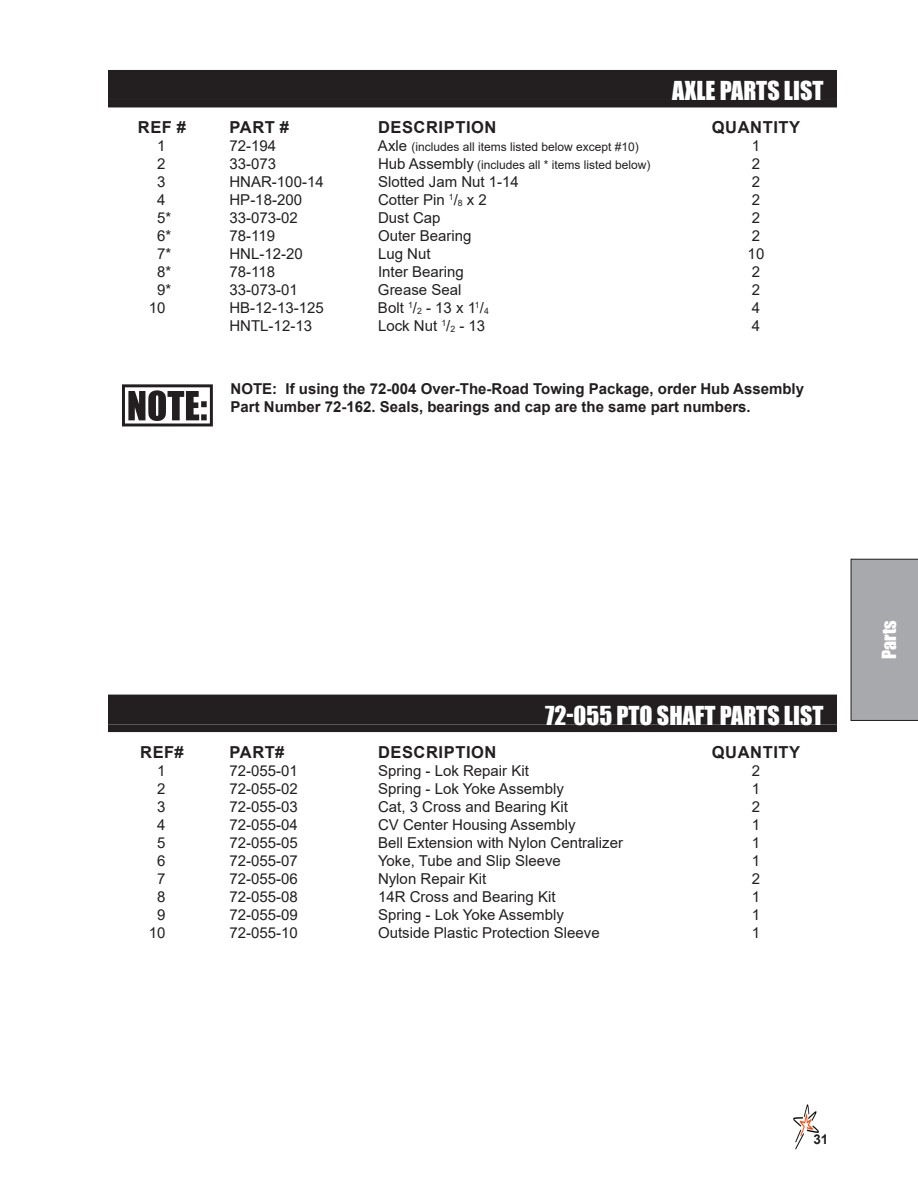
<style>
.page{position:relative;width:918px;height:1188px;background:#fff}
.page>*{position:absolute;margin:0;border:0;box-sizing:border-box;transform-origin:0 0}
.Header_Right{font:24px "Impact";color:#fff}
.t1{font:18px "Impact";color:#fff}
.Header_Parts_List{font:700 16.5px "Arial";letter-spacing:.035em;color:#231f20}
.Parts_List{font:15px "Arial";color:#231f20}
.Warning_Danger_Caution{font:700 15px/18px "Arial";color:#231f20}
.t2{font:700 13.5px "Arial";color:#231f20}
.Parts_List-2{font:12px "Arial";color:#231f20}
.s1{font-size:15px}
.s2{font-size:8.7px}
</style>
<div class="page">
<img style="left:793px;top:1104px;width:26px;height:46px">
<div style="left:811px;top:1133px;width:27px;height:8px;background:#fff"></div>
<div style="left:851px;top:559px;width:67px;height:162px;background:#a8a9ad"></div>
<div style="left:108px;top:70px;width:729px;height:30px;background:#231f20"></div>
<div style="left:108px;top:100px;width:729px;height:7px;background:#231f20"></div>
<div style="left:108px;top:695px;width:729px;height:30px;background:#231f20"></div>
<div style="left:108px;top:725px;width:729px;height:7px;background:#231f20"></div>
<svg style="left:128px;top:390px;width:79px;height:31px"></svg>
<div style="left:122px;top:384px;width:91px;height:42px;border:3px solid #231f20"></div>
<p class="Header_Right" style="left:672px;top:72px;width:153px">AXLE PARTS LIST</p>
<p class="Header_Parts_List" style="left:138px;top:116px;width:50px">REF #</p>
<p class="Header_Parts_List" style="left:230px;top:116px;width:61px">PART #</p>
<p class="Header_Parts_List" style="left:378px;top:116px;width:120px">DESCRIPTION</p>
<p class="Header_Parts_List" style="left:712px;top:116px;width:90px">QUANTITY</p>
<p class="Parts_List" style="left:157px;top:136px;width:10px">1</p>
<p class="Parts_List" style="left:229px;top:136px;width:48px">72-194</p>
<p class="Parts_List-2" style="left:378px;top:139px;width:262px"><span class="s1">Axle</span> (includes all items listed below except #10)</p>
<p class="Parts_List" style="left:752px;top:136px;width:10px">1</p>
<p class="Parts_List" style="left:157px;top:154px;width:10px">2</p>
<p class="Parts_List" style="left:230px;top:154px;width:48px">33-073</p>
<p class="Parts_List-2" style="left:378px;top:157px;width:274px"><span class="s1">Hub Assembly</span> (includes all * items listed below)</p>
<p class="Parts_List" style="left:752px;top:154px;width:10px">2</p>
<p class="Parts_List" style="left:157px;top:172px;width:10px">3</p>
<p class="Parts_List" style="left:230px;top:172px;width:96px">HNAR-100-14</p>
<p class="Parts_List" style="left:378px;top:172px;width:142px">Slotted Jam Nut 1-14</p>
<p class="Parts_List" style="left:752px;top:172px;width:10px">2</p>
<p class="Parts_List" style="left:157px;top:190px;width:10px">4</p>
<p class="Parts_List" style="left:230px;top:190px;width:74px">HP-18-200</p>
<p class="Parts_List" style="left:378px;top:190px;width:110px">Cotter Pin <sup>1</sup>/<span class="s2">8</span> x 2</p>
<p class="Parts_List" style="left:752px;top:190px;width:10px">2</p>
<p class="Parts_List" style="left:157px;top:208px;width:16px">5*</p>
<p class="Parts_List" style="left:230px;top:208px;width:70px">33-073-02</p>
<p class="Parts_List" style="left:378px;top:208px;width:64px">Dust Cap</p>
<p class="Parts_List" style="left:752px;top:208px;width:10px">2</p>
<p class="Parts_List" style="left:157px;top:226px;width:16px">6*</p>
<p class="Parts_List" style="left:230px;top:226px;width:47px">78-119</p>
<p class="Parts_List" style="left:378px;top:226px;width:95px">Outer Bearing</p>
<p class="Parts_List" style="left:752px;top:226px;width:10px">2</p>
<p class="Parts_List" style="left:157px;top:244px;width:16px">7*</p>
<p class="Parts_List" style="left:230px;top:244px;width:75px">HNL-12-20</p>
<p class="Parts_List" style="left:378px;top:244px;width:54px">Lug Nut</p>
<p class="Parts_List" style="left:748px;top:244px;width:18px">10</p>
<p class="Parts_List" style="left:157px;top:262px;width:16px">8*</p>
<p class="Parts_List" style="left:230px;top:262px;width:47px">78-118</p>
<p class="Parts_List" style="left:378px;top:262px;width:87px">Inter Bearing</p>
<p class="Parts_List" style="left:752px;top:262px;width:10px">2</p>
<p class="Parts_List" style="left:157px;top:280px;width:16px">9*</p>
<p class="Parts_List" style="left:229px;top:280px;width:70px">33-073-01</p>
<p class="Parts_List" style="left:378px;top:280px;width:85px">Grease Seal</p>
<p class="Parts_List" style="left:752px;top:280px;width:10px">2</p>
<p class="Parts_List" style="left:149px;top:298px;width:18px">10</p>
<p class="Parts_List" style="left:229px;top:298px;width:96px">HB-12-13-125</p>
<p class="Parts_List" style="left:378px;top:298px;width:112px">Bolt <sup>1</sup>/<span class="s2">2</span> - 13 x 1<sup>1</sup>/<span class="s2">4</span></p>
<p class="Parts_List" style="left:752px;top:298px;width:10px">4</p>
<p class="Parts_List" style="left:230px;top:316px;width:84px">HNTL-12-13</p>
<p class="Parts_List" style="left:378px;top:316px;width:109px">Lock Nut <sup>1</sup>/<span class="s2">2</span> - 13</p>
<p class="Parts_List" style="left:752px;top:316px;width:10px">4</p>
<p class="Warning_Danger_Caution" style="left:231px;top:380px;width:575px">NOTE: If using the 72-004 Over-The-Road Towing Package, order Hub Assembly<br>Part Number 72-162. Seals, bearings and cap are the same part numbers.</p>
<p class="Header_Right" style="left:545px;top:697px;width:280px">72-055 PTO SHAFT PARTS LIST</p>
<p class="Header_Parts_List" style="left:140px;top:740px;width:45px">REF#</p>
<p class="Header_Parts_List" style="left:230px;top:740px;width:56px">PART#</p>
<p class="Header_Parts_List" style="left:378px;top:740px;width:120px">DESCRIPTION</p>
<p class="Header_Parts_List" style="left:712px;top:740px;width:90px">QUANTITY</p>
<p class="Parts_List" style="left:157px;top:760px;width:10px">1</p>
<p class="Parts_List" style="left:230px;top:760px;width:70px">72-055-01</p>
<p class="Parts_List" style="left:378px;top:760px;width:152px">Spring - Lok Repair Kit</p>
<p class="Parts_List" style="left:752px;top:760px;width:10px">2</p>
<p class="Parts_List" style="left:157px;top:778px;width:10px">2</p>
<p class="Parts_List" style="left:230px;top:778px;width:70px">72-055-02</p>
<p class="Parts_List" style="left:378px;top:778px;width:187px">Spring - Lok Yoke Assembly</p>
<p class="Parts_List" style="left:752px;top:778px;width:10px">1</p>
<p class="Parts_List" style="left:157px;top:796px;width:10px">3</p>
<p class="Parts_List" style="left:230px;top:796px;width:70px">72-055-03</p>
<p class="Parts_List" style="left:378px;top:796px;width:192px">Cat, 3 Cross and Bearing Kit</p>
<p class="Parts_List" style="left:752px;top:796px;width:10px">2</p>
<p class="Parts_List" style="left:157px;top:814px;width:10px">4</p>
<p class="Parts_List" style="left:230px;top:814px;width:70px">72-055-04</p>
<p class="Parts_List" style="left:378px;top:814px;width:199px">CV Center Housing Assembly</p>
<p class="Parts_List" style="left:752px;top:814px;width:10px">1</p>
<p class="Parts_List" style="left:157px;top:832px;width:10px">5</p>
<p class="Parts_List" style="left:230px;top:832px;width:70px">72-055-05</p>
<p class="Parts_List" style="left:378px;top:832px;width:247px">Bell Extension with Nylon Centralizer</p>
<p class="Parts_List" style="left:752px;top:832px;width:10px">1</p>
<p class="Parts_List" style="left:157px;top:850px;width:10px">6</p>
<p class="Parts_List" style="left:230px;top:850px;width:70px">72-055-07</p>
<p class="Parts_List" style="left:378px;top:850px;width:184px">Yoke, Tube and Slip Sleeve</p>
<p class="Parts_List" style="left:752px;top:850px;width:10px">1</p>
<p class="Parts_List" style="left:157px;top:868px;width:10px">7</p>
<p class="Parts_List" style="left:230px;top:868px;width:70px">72-055-06</p>
<p class="Parts_List" style="left:378px;top:868px;width:110px">Nylon Repair Kit</p>
<p class="Parts_List" style="left:752px;top:868px;width:10px">2</p>
<p class="Parts_List" style="left:157px;top:886px;width:10px">8</p>
<p class="Parts_List" style="left:230px;top:886px;width:70px">72-055-08</p>
<p class="Parts_List" style="left:378px;top:886px;width:179px">14R Cross and Bearing Kit</p>
<p class="Parts_List" style="left:752px;top:886px;width:10px">1</p>
<p class="Parts_List" style="left:157px;top:904px;width:10px">9</p>
<p class="Parts_List" style="left:230px;top:904px;width:70px">72-055-09</p>
<p class="Parts_List" style="left:378px;top:904px;width:187px">Spring - Lok Yoke Assembly</p>
<p class="Parts_List" style="left:752px;top:904px;width:10px">1</p>
<p class="Parts_List" style="left:149px;top:922px;width:18px">10</p>
<p class="Parts_List" style="left:230px;top:922px;width:70px">72-055-10</p>
<p class="Parts_List" style="left:378px;top:922px;width:223px">Outside Plastic Protection Sleeve</p>
<p class="Parts_List" style="left:752px;top:922px;width:10px">1</p>
<p class="t1" style="left:875px;top:659px;width:40px;rotate:-90deg">Parts</p>
<p class="t2" style="left:813px;top:1129px;width:17px">31</p>
</div>
